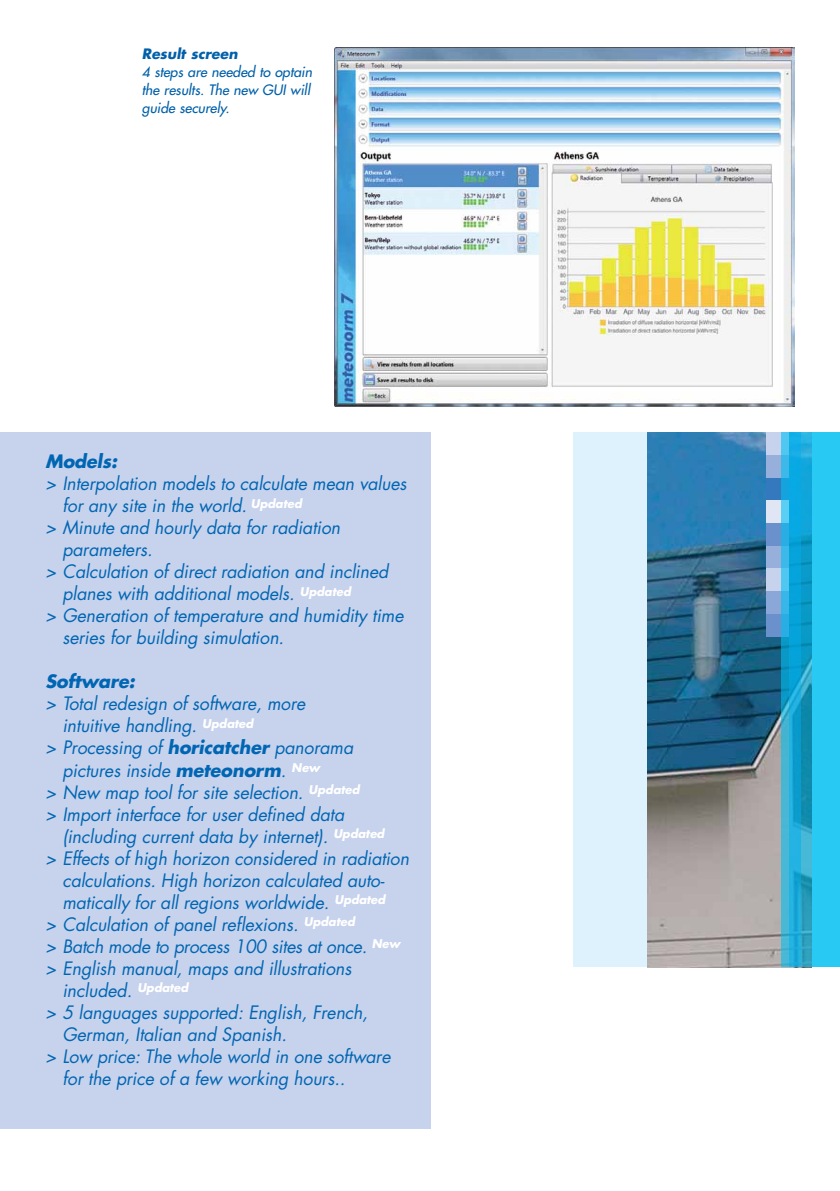
<style>
.page{position:relative;width:840px;height:1191px;background:#fff}
.page>*{position:absolute;margin:0;border:0;box-sizing:border-box;transform-origin:0 0}
.t1{font:italic 18px "Futura";letter-spacing:-.005em;color:#0066b3}
.t2{font:italic 700 18px "Futura";letter-spacing:-.005em;color:#0066b3}
.t3{font:italic 14px/18px "Futura";color:#0060a9}
.t4{font:italic 700 14px "Futura";color:#0060a9}
.s1{font-weight:700}
</style>
<div class="page">
<div style="left:0;top:432px;width:430px;height:696px;background:#c7d2ec"></div>
<div style="left:573px;top:432px;width:79px;height:535px;background:#ddf2fc"></div>
<img style="left:647px;top:432px;width:133px;height:535px">
<div style="left:765px;top:432px;width:23px;height:23px;background:#c7d2ec"></div>
<div style="left:765px;top:455px;width:23px;height:23px;background:#96afdb"></div>
<div style="left:765px;top:478px;width:23px;height:22px;background:#3479be"></div>
<div style="left:765px;top:500px;width:23px;height:23px;background:#e1e6f4"></div>
<div style="left:765px;top:523px;width:23px;height:23px;background:#6a91cb"></div>
<div style="left:765px;top:546px;width:23px;height:22px;background:#96afdb"></div>
<div style="left:765px;top:568px;width:23px;height:23px;background:#c7d2ec"></div>
<div style="left:765px;top:591px;width:23px;height:23px;background:#8ba7d7"></div>
<div style="left:765px;top:614px;width:23px;height:22px;background:#6a91cb"></div>
<svg style="left:780px;top:432px;width:59px;height:535px;background:#33b6dc"></svg>
<svg style="left:788px;top:432px;width:11px;height:535px;background:#14a8da"></svg>
<img style="left:334px;top:47px;width:460px;height:359px">
<p class="t4" style="left:142px;top:44px;width:97px">Result screen</p>
<p class="t3" style="left:142px;top:63px;width:172px">4 steps are needed to optain the results. The new GUI will guide securely.</p>
<p class="t2" style="left:45px;top:449px;width:73px">Models:</p>
<p class="t1" style="left:45px;top:471px;width:362px">&gt; Interpolation models to calculate mean values</p>
<p class="t1" style="left:62px;top:493px;width:241px">for any site in the world. <sup>Updated</sup></p>
<p class="t1" style="left:45px;top:515px;width:296px">&gt; Minute and hourly data for radiation</p>
<p class="t1" style="left:62px;top:537px;width:92px">parameters.</p>
<p class="t1" style="left:45px;top:559px;width:344px">&gt; Calculation of direct radiation and inclined</p>
<p class="t1" style="left:62px;top:581px;width:290px">planes with additional models. <sup>Updated</sup></p>
<p class="t1" style="left:45px;top:603px;width:359px">&gt; Generation of temperature and humidity time</p>
<p class="t1" style="left:62px;top:625px;width:223px">series for building simulation.</p>
<p class="t2" style="left:45px;top:669px;width:91px">Software:</p>
<p class="t1" style="left:45px;top:691px;width:261px">&gt; Total redesign of software, more</p>
<p class="t1" style="left:62px;top:713px;width:192px">intuitive handling. <sup>Updated</sup></p>
<p class="t1" style="left:45px;top:735px;width:309px">&gt; Processing of <span class="s1">horicatcher</span> panorama</p>
<p class="t1" style="left:62px;top:757px;width:259px">pictures inside <span class="s1">meteonorm</span>. <sup>New</sup></p>
<p class="t1" style="left:45px;top:779px;width:315px">&gt; New map tool for site selection. <sup>Updated</sup></p>
<p class="t1" style="left:45px;top:801px;width:300px">&gt; Import interface for user defined data</p>
<p class="t1" style="left:62px;top:823px;width:323px">(including current data by internet). <sup>Updated</sup></p>
<p class="t1" style="left:45px;top:845px;width:365px">&gt; Effects of high horizon considered in radiation</p>
<p class="t1" style="left:62px;top:867px;width:323px">calculations. High horizon calculated auto-</p>
<p class="t1" style="left:62px;top:889px;width:324px">matically for all regions worldwide. <sup>Updated</sup></p>
<p class="t1" style="left:45px;top:911px;width:311px">&gt; Calculation of panel reflexions. <sup>Updated</sup></p>
<p class="t1" style="left:45px;top:933px;width:356px">&gt; Batch mode to process 100 sites at once. <sup>New</sup></p>
<p class="t1" style="left:45px;top:955px;width:307px">&gt; English manual, maps and illustrations</p>
<p class="t1" style="left:62px;top:977px;width:127px">included. <sup>Updated</sup></p>
<p class="t1" style="left:45px;top:999px;width:324px">&gt; 5 languages supported: English, French,</p>
<p class="t1" style="left:62px;top:1021px;width:226px">German, Italian and Spanish.</p>
<p class="t1" style="left:45px;top:1043px;width:346px">&gt; Low price: The whole world in one software</p>
<p class="t1" style="left:62px;top:1065px;width:284px">for the price of a few working hours..</p>
</div>
